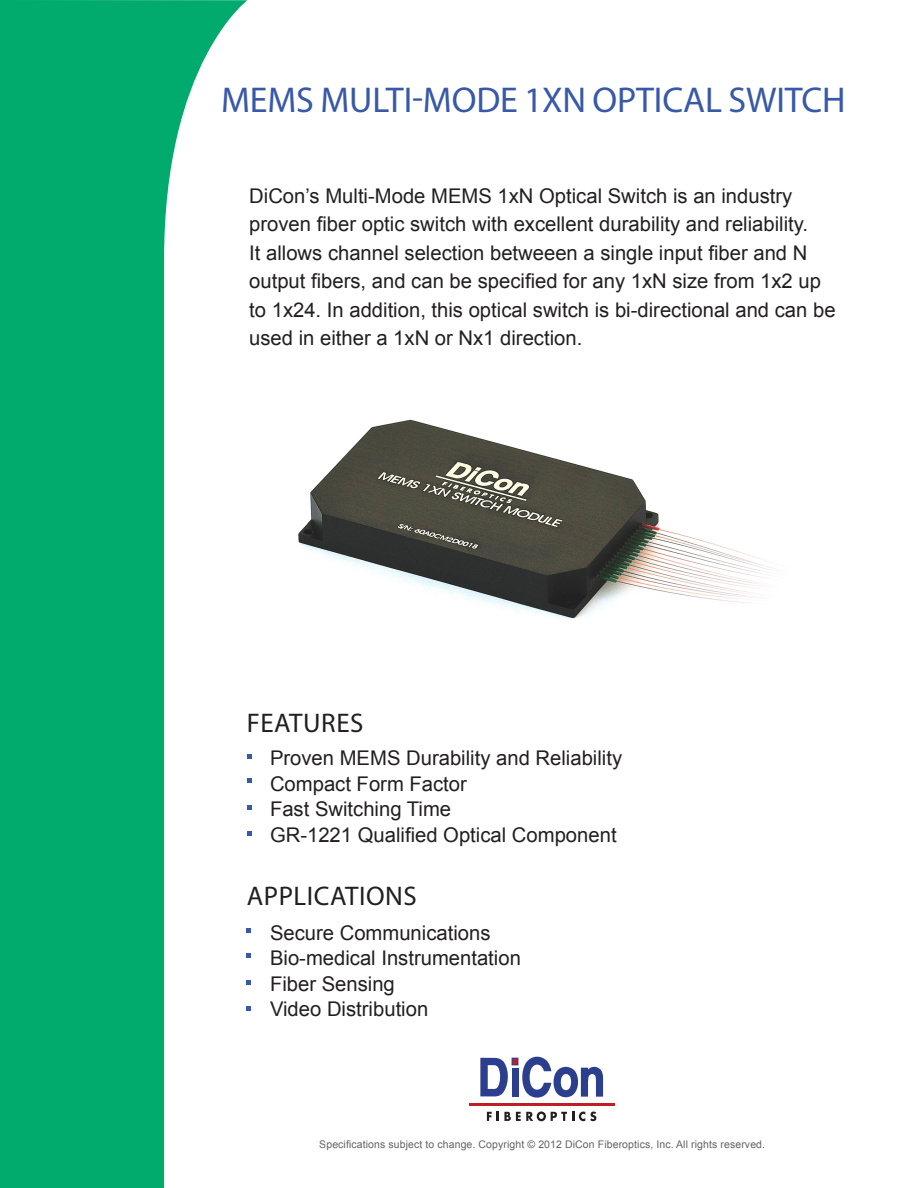
<style>
.page{position:relative;width:918px;height:1188px;background:#fff}
.page>*{position:absolute;margin:0;border:0;box-sizing:border-box;transform-origin:0 0}
.t1{font:36px "Myriad Pro";letter-spacing:-.005em;color:#3859a7}
.t2{font:27px "Myriad Pro";letter-spacing:.02em;color:#231f20}
.t3{font:20.25px/28.5px "Arial";color:#231f20}
.t4{font:10.5px "Arial";letter-spacing:.01em;color:#636366}
</style>
<div class="page">
<svg style="left:248px;top:778px;width:4px;height:5px"></svg>
<svg style="left:248px;top:805px;width:4px;height:5px"></svg>
<svg style="left:248px;top:831px;width:4px;height:5px"></svg>
<svg style="left:248px;top:754px;width:4px;height:5px"></svg>
<svg style="left:0;top:0;width:248px;height:1188px;fill:#00ab6d"></svg>
<svg style="left:246px;top:953px;width:5px;height:5px"></svg>
<svg style="left:246px;top:980px;width:5px;height:5px"></svg>
<svg style="left:246px;top:1006px;width:5px;height:5px"></svg>
<svg style="left:246px;top:928px;width:5px;height:5px"></svg>
<div style="left:237px;top:1021px;width:24px;height:60px;background:#fff"></div>
<svg style="left:487px;top:1111px;width:109px;height:10px"></svg>
<svg style="left:480px;top:1057px;width:123px;height:41px"></svg>
<hr style="left:469px;top:1103px;width:145px;height:2px;background:#bc1f24">
<img style="left:298px;top:419px;width:476px;height:200px">
<p class="t1" style="left:221px;top:77px;width:626px">MEMS MULTI-MODE 1XN OPTICAL SWITCH</p>
<p class="t3" style="left:249px;top:181px;width:588px">DiCon’s Multi-Mode MEMS 1xN Optical Switch is an industry proven fiber optic switch with excellent durability and reliability.<br>It allows channel selection betweeen a single input fiber and N output fibers, and can be specified for any 1xN size from 1x2 up to 1x24. In addition, this optical switch is bi-directional and can be used in either a 1xN or Nx1 direction.</p>
<p class="t2" style="left:247px;top:706px;width:118px">FEATURES</p>
<p class="t3" style="left:270px;top:744px;width:354px">Proven MEMS Durability and Reliability</p>
<p class="t3" style="left:270px;top:769px;width:198px">Compact Form Factor</p>
<p class="t3" style="left:270px;top:795px;width:183px">Fast Switching Time</p>
<p class="t3" style="left:270px;top:820px;width:348px">GR-1221 Qualified Optical Component</p>
<p class="t2" style="left:247px;top:880px;width:172px">APPLICATIONS</p>
<p class="t3" style="left:270px;top:920px;width:252px;line-height:25.5px">Secure Communications<br>Bio-medical Instrumentation<br>Fiber Sensing<br>Video Distribution</p>
<p class="t4" style="left:319px;top:1137px;width:447px">Specifications subject to change. Copyright © 2012 DiCon Fiberoptics, Inc. All rights reserved.</p>
</div>
